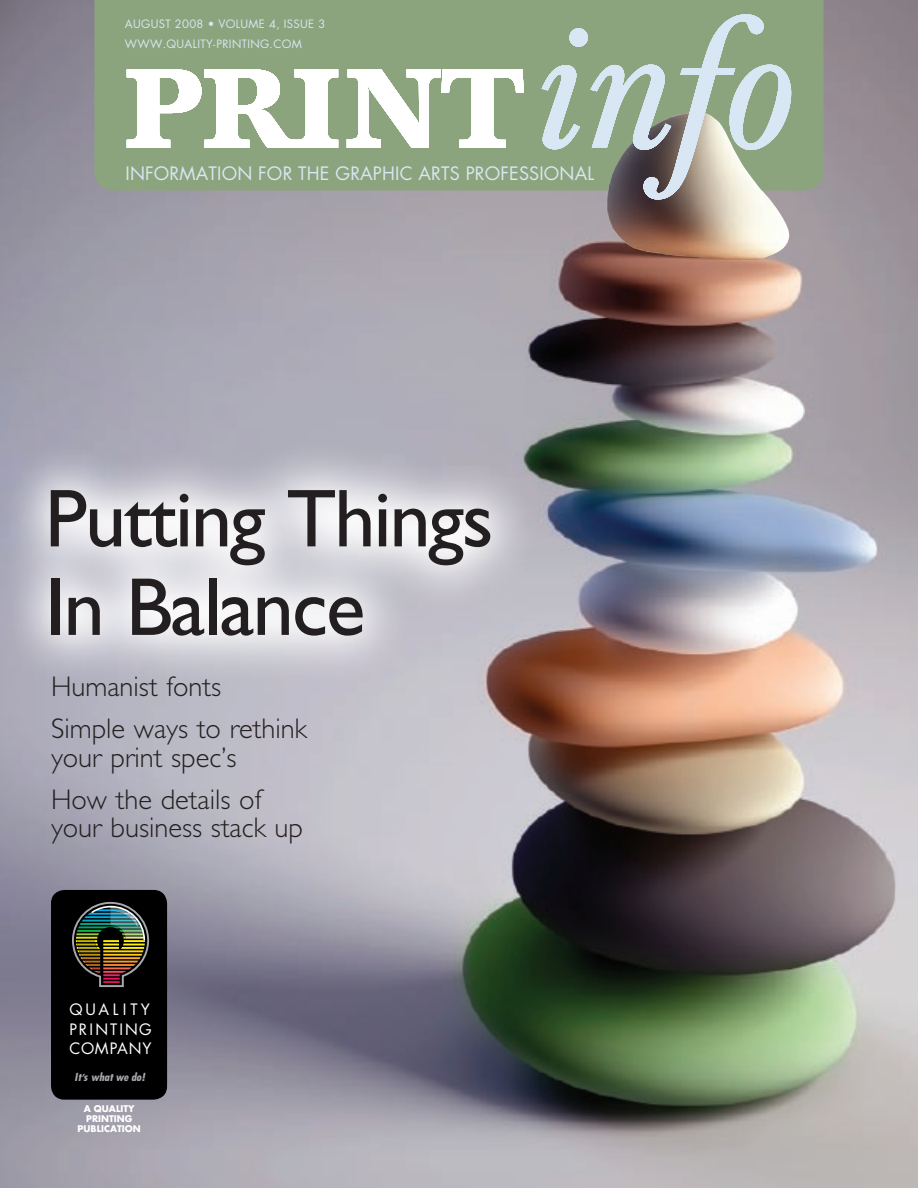
<style>
.page{position:relative;width:918px;height:1188px;background:#fff}
.page>*{position:absolute;margin:0;border:0;box-sizing:border-box;transform-origin:0 0}
.t1{font:82.5px/88.5px "Gill Sans";letter-spacing:-.025em;color:#231f20}
.t2{font:300 28.5px/42px "Gill Sans";color:#231f20}
.t3{font:18px "QP Futura";letter-spacing:.01em;color:#d9e6f3}
.t4{font:15.3px/19.5px "QP Futura";letter-spacing:.14em;color:#fff;text-align:justify}
.t5{font:11.25px/19.5px "QP Futura";letter-spacing:.03em;color:#d9e6f3}
.t6{font:italic 700 condensed 10.8px "Futura";color:#a8a9ad;scale:1.11 1}
.t7{font:700 9px/9.8px "QP Futura";letter-spacing:.005em;color:#fff;text-align:center}
.s1{font-size:9.45px}
</style>
<div class="page">
<img style="left:0;top:0;width:918px;height:1188px">
<svg style="left:0;top:436px;width:536px;height:247px;background:#cdccd3"></svg>
<svg style="left:51px;top:890px;width:116px;height:210px;background:#13130e"></svg>
<div style="left:95px;top:0;width:729px;height:190px;background:#8ca47d"></div>
<img style="left:606px;top:113px;width:186px;height:146px">
<svg style="left:127px;top:69px;width:211px;height:79px"></svg>
<svg style="left:347px;top:69px;width:177px;height:79px"></svg>
<svg style="left:542px;top:14px;width:249px;height:185px;background:#a1b09c"></svg>
<p class="t5" style="left:125px;top:14px;width:202px">AUGUST 2008 • VOLUME 4, ISSUE 3<br>WWW.QUALITY-PRINTING.COM</p>
<p class="t3" style="left:126px;top:161px;width:470px">INFORMATION FOR THE GRAPHIC ARTS PROFESSIONAL</p>
<h1 class="t1" style="left:45px;top:475px;width:450px">Putting Things<br>In Balance</h1>
<p class="t2" style="left:51px;top:666px;width:257px">Humanist fonts<br>Simple ways to rethink</p>
<p class="t2" style="left:51px;top:737px;width:212px">your print spec’s<br>How the details of</p>
<p class="t2" style="left:51px;top:807px;width:254px">your business stack up</p>
<p class="t4" style="left:69px;top:1000px;width:84px">QUALITY PRINTING COMPANY</p>
<p class="t6" style="left:75px;top:1070px;width:65px">It<span class="s1">’</span>s what we do!</p>
<p class="t7" style="left:78px;top:1104px;width:65px">A QUALITY<br>PRINTING<br>PUBLICATION</p>
</div>
